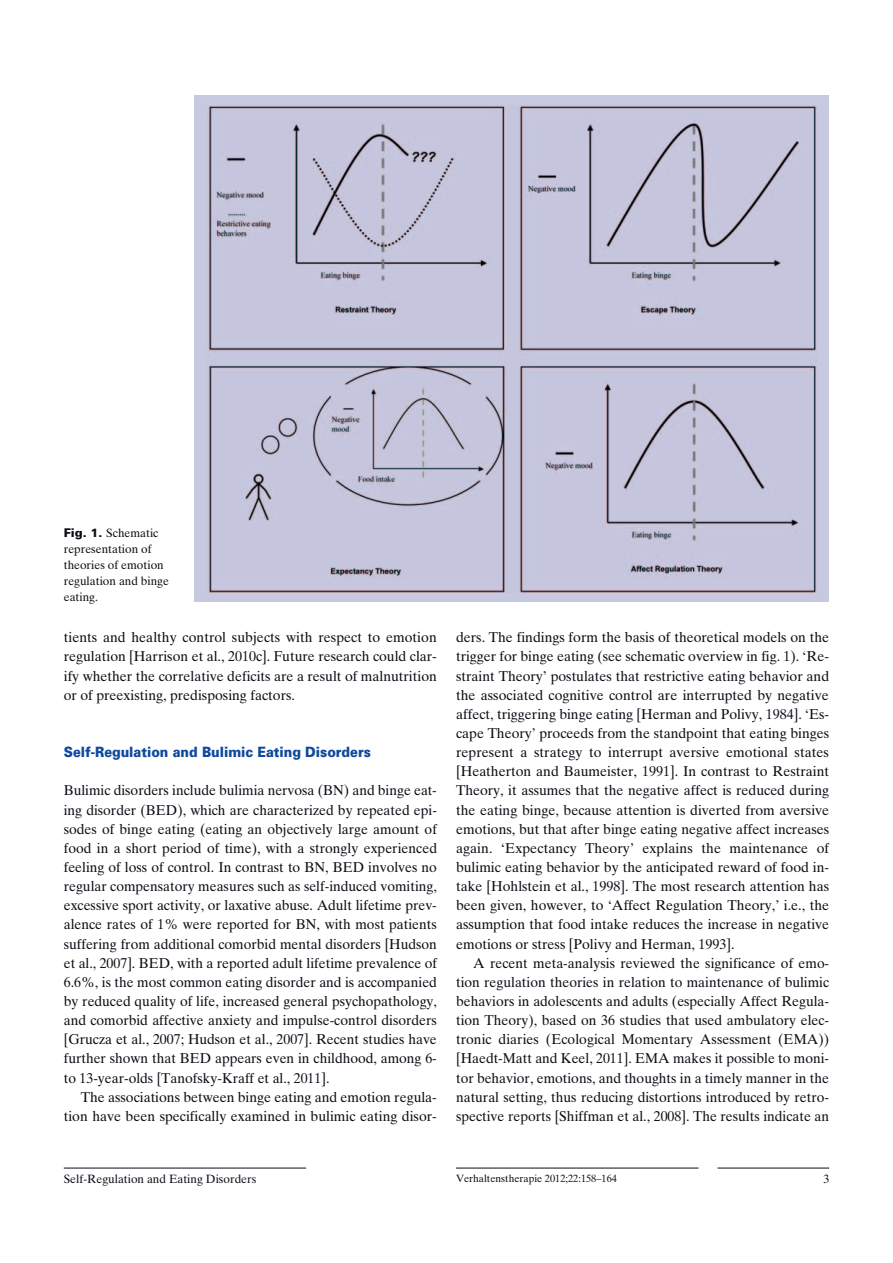
<style>
.page{position:relative;width:893px;height:1263px;background:#fff}
.page>*{position:absolute;margin:0;border:0;box-sizing:border-box;transform-origin:0 0}
.t1{font:14.25px/19.2px "Times Ten";color:#0b0e15;text-align:justify}
.t2{font:900 14.25px "Univers";color:#0f499e;scale:.9 1}
.t3{font:12px/15.9px "Times Ten";color:#0b0e15}
.t4{font:10.5px "Times Ten";color:#0b0e15}
.s1{font-family:"Univers";font-weight:900}
</style>
<div class="page">
<hr style="left:456px;top:1168px;width:242px;height:1px;background:#0b0e15">
<hr style="left:64px;top:1168px;width:242px;height:1px;background:#0b0e15">
<hr style="left:718px;top:1168px;width:111px;height:1px;background:#0b0e15">
<div style="left:195px;top:96px;width:634px;height:506px;background:#c7c9e1"></div>
<img style="left:207px;top:105px;width:609px;height:487px">
<p class="t3" style="left:64px;top:526px;width:107px"><span class="s1">Fig. 1.</span> Schematic representation of theories of emotion regulation and binge eating.</p>
<p class="t1" style="left:64px;top:629px;width:375px">tients and healthy control subjects with respect to emotion regulation [Harrison et al., 2010c]. Future research could clar&shy;ify whether the correlative deficits are a result of malnutrition or of preexisting, predisposing factors.</p>
<p class="t2" style="left:64px;top:747px;width:343px">Self-Regulation and Bulimic Eating Disorders</p>
<p class="t1" style="left:64px;top:782px;width:375px">Bulimic disorders include bulimia nervosa (BN) and binge eat&shy;ing disorder (BED), which are characterized by repeated epi&shy;sodes of binge eating (eating an objectively large amount of food in a short period of time), with a strongly experienced feeling of loss of control. In contrast to BN, BED involves no regular compensatory measures such as self-induced vomiting, excessive sport activity, or laxative abuse. Adult lifetime prev&shy;alence rates of 1% were reported for BN, with most patients suffering from additional comorbid mental disorders [Hudson et al., 2007]. BED, with a reported adult lifetime prevalence of 6.6%, is the most common eating disorder and is accompanied by reduced quality of life, increased general psychopathology, and comorbid affective anxiety and impulse-control disorders [Grucza et al., 2007; Hudson et al., 2007]. Recent studies have further shown that BED appears even in childhood, among 6- to 13-year-olds [Tanofsky-Kraff et al., 2011].</p>
<p class="t1" style="left:64px;top:1089px;width:375px;text-align:right">The associations between binge eating and emotion regula&shy;tion have been specifically examined in bulimic eating disor-</p>
<p class="t1" style="left:456px;top:629px;width:375px">ders. The findings form the basis of theoretical models on the trigger for binge eating (see schematic overview in fig. 1). ‘Re&shy;straint Theory’ postulates that restrictive eating behavior and the associated cognitive control are interrupted by negative affect, triggering binge eating [Herman and Polivy, 1984]. ‘Es&shy;cape Theory’ proceeds from the standpoint that eating binges represent a strategy to interrupt aversive emotional states [Heatherton and Baumeister, 1991]. In contrast to Restraint Theory, it assumes that the negative affect is reduced during the eating binge, because attention is diverted from aversive emotions, but that after binge eating negative affect increases again. ‘Expectancy Theory’ explains the maintenance of bulimic eating behavior by the anticipated reward of food in&shy;take [Hohlstein et al., 1998]. The most research attention has been given, however, to ‘Affect Regulation Theory,’ i.e., the assumption that food intake reduces the increase in negative emotions or stress [Polivy and Herman, 1993].</p>
<p class="t1" style="left:456px;top:955px;width:375px;text-indent:17px">A recent meta-analysis reviewed the significance of emo&shy;tion regulation theories in relation to maintenance of bulimic behaviors in adolescents and adults (especially Affect Regula&shy;tion Theory), based on 36 studies that used ambulatory elec&shy;tronic diaries (Ecological Momentary Assessment (EMA)) [Haedt-Matt and Keel, 2011]. EMA makes it possible to moni&shy;tor behavior, emotions, and thoughts in a timely manner in the natural setting, thus reducing distortions introduced by retro&shy;spective reports [Shiffman et al., 2008]. The results indicate an</p>
<p class="t3" style="left:64px;top:1172px;width:194px">Self-Regulation and Eating Disorders</p>
<p class="t4" style="left:456px;top:1174px;width:162px">Verhaltenstherapie 2012;22:158–164</p>
<p class="t3" style="left:823px;top:1172px;width:7px">3</p>
</div>
